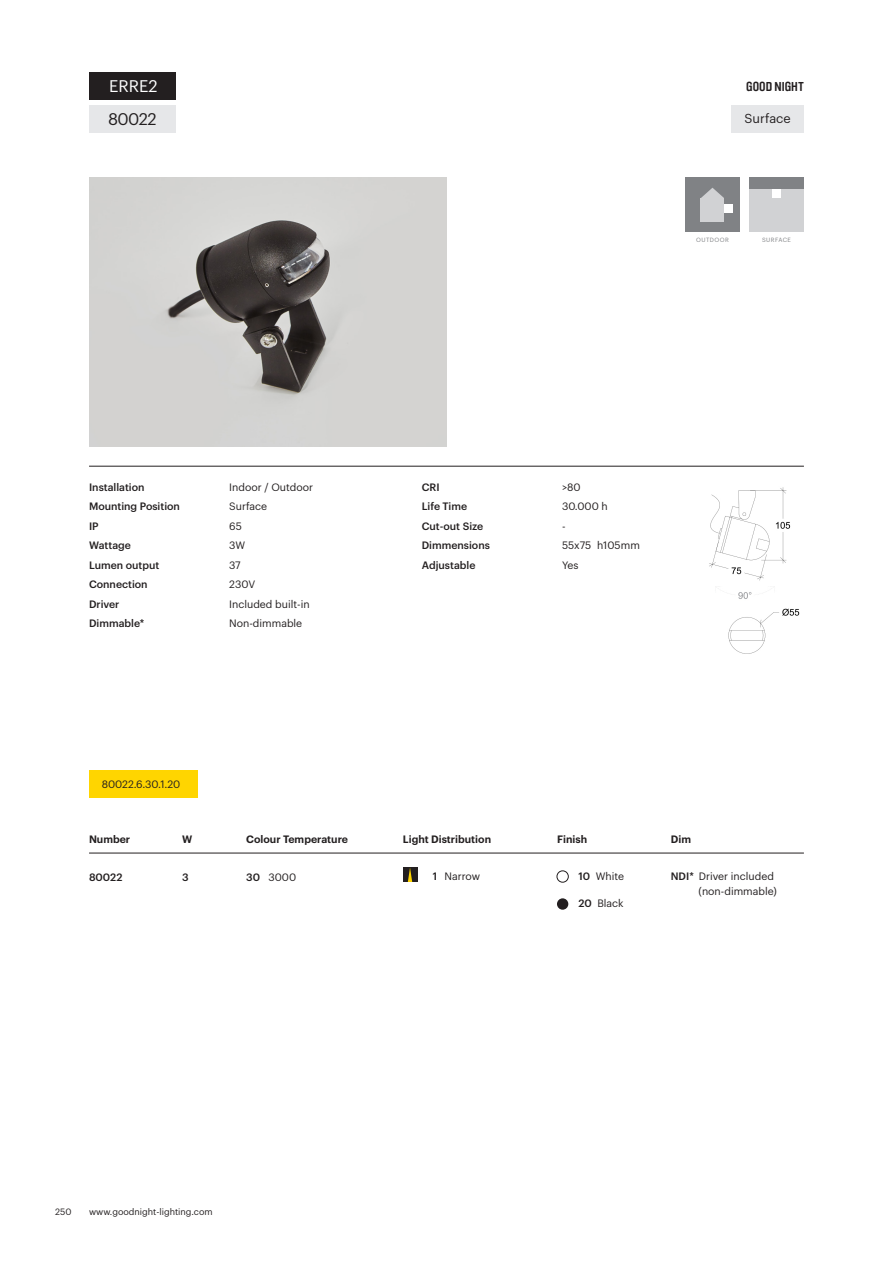
<style>
.page{position:relative;width:893px;height:1263px;background:#fff}
.page>*{position:absolute;margin:0;border:0;box-sizing:border-box;transform-origin:0 0}
.t1{font:16.5px "Graphik";color:#fff}
.t2{font:16.5px "Graphik";letter-spacing:-.03em;color:#231f20}
.t3{font:700 12.9px "Brauer Neue Std";color:#231f20}
.t4{font:12.75px "Graphik";color:#231f20}
.t5{font:10.5px/15px "Graphik";color:#231f20;text-align:right}
.t6{font:500 10.5px "Graphik";color:#231f20}
.t7{font:600 10.5px "Graphik";color:#231f20}
.t8{font:9px "Graphik";color:#231f20}
.LEYENDAS_ÍCONOS{font:6px "Graphik";letter-spacing:.07em;color:#808285}
.s1{font-weight:500}
</style>
<div class="page">
<div style="left:89px;top:72px;width:86px;height:28px;background:#231f20"></div>
<div style="left:89px;top:105px;width:86px;height:27px;background:#e6e7e9"></div>
<hr style="left:89px;top:466px;width:715px;height:1px;background:#231f20">
<div style="left:749px;top:177px;width:55px;height:55px;background:#808285"></div>
<div style="left:749px;top:190px;width:55px;height:42px;background:#d1d2d4"></div>
<div style="left:772px;top:190px;width:8px;height:8px;background:#fff"></div>
<div style="left:731px;top:105px;width:73px;height:27px;background:#e6e7e9"></div>
<div style="left:685px;top:177px;width:55px;height:55px;background:#808285"></div>
<div style="left:701px;top:198px;width:23px;height:23px;background:#d1d2d4"></div>
<svg style="left:701px;top:188px;width:23px;height:10px"></svg>
<div style="left:724px;top:204px;width:8px;height:8px;background:#fff"></div>
<div style="left:89px;top:770px;width:109px;height:28px;background:#ffd500"></div>
<hr style="left:89px;top:853px;width:715px;height:1px;background:#231f20">
<div style="left:557px;top:871px;width:11px;height:11px;border:1px solid #231f20;border-radius:50%"></div>
<div style="left:557px;top:898px;width:11px;height:12px;background:#231f20;border-radius:50%"></div>
<div style="left:403px;top:867px;width:14px;height:15px;background:#231f20"></div>
<svg style="left:408px;top:868px;width:4px;height:14px"></svg>
<img style="left:89px;top:177px;width:357px;height:269px">
<img style="left:709px;top:487px;width:91px;height:167px">
<p class="t1" style="left:109px;top:74px;width:50px">ERRE2</p>
<p class="t2" style="left:108px;top:106px;width:50px">80022</p>
<p class="t6" style="left:89px;top:479px;width:57px">Installation</p>
<p class="t6" style="left:89px;top:498px;width:92px">Mounting Position</p>
<p class="t6" style="left:89px;top:518px;width:11px">IP</p>
<p class="t6" style="left:89px;top:537px;width:43px">Wattage</p>
<p class="t6" style="left:89px;top:557px;width:72px">Lumen output</p>
<p class="t6" style="left:89px;top:576px;width:60px">Connection</p>
<p class="t6" style="left:89px;top:596px;width:32px">Driver</p>
<p class="t6" style="left:89px;top:615px;width:57px">Dimmable*</p>
<p class="t5" style="left:229px;top:478px;width:85px">Indoor / Outdoor</p>
<p class="t5" style="left:229px;top:498px;width:39px">Surface</p>
<p class="t5" style="left:229px;top:517px;width:14px">65</p>
<p class="t5" style="left:229px;top:537px;width:18px">3W</p>
<p class="t5" style="left:229px;top:556px;width:13px">37</p>
<p class="t5" style="left:229px;top:576px;width:28px">230V</p>
<p class="t5" style="left:229px;top:595px;width:82px">Included built-in</p>
<p class="t5" style="left:229px;top:615px;width:75px">Non-dimmable</p>
<p class="t5" style="left:102px;top:776px;width:80px">80022.6.30.1.20</p>
<p class="t3" style="left:746px;top:79px;width:59px">GOOD NIGHT</p>
<p class="t4" style="left:745px;top:108px;width:48px">Surface</p>
<p class="LEYENDAS_ÍCONOS" style="left:696px;top:235px;width:34px">OUTDOOR</p>
<p class="LEYENDAS_ÍCONOS" style="left:762px;top:235px;width:30px">SURFACE</p>
<p class="t6" style="left:422px;top:479px;width:19px">CRI</p>
<p class="t6" style="left:422px;top:498px;width:47px">Life Time</p>
<p class="t6" style="left:422px;top:518px;width:63px">Cut-out Size</p>
<p class="t6" style="left:422px;top:537px;width:70px">Dimmensions</p>
<p class="t6" style="left:422px;top:557px;width:55px">Adjustable</p>
<p class="t5" style="left:562px;top:478px;width:20px">&gt;80</p>
<p class="t5" style="left:562px;top:498px;width:47px">30.000 h</p>
<p class="t5" style="left:562px;top:517px;width:5px">-</p>
<p class="t5" style="left:562px;top:537px;width:79px">55x75 h105mm</p>
<p class="t5" style="left:562px;top:556px;width:18px">Yes</p>
<p class="t7" style="left:89px;top:831px;width:43px">Number</p>
<p class="t7" style="left:182px;top:831px;width:12px">W</p>
<p class="t7" style="left:246px;top:831px;width:103px">Colour Temperature</p>
<p class="t7" style="left:403px;top:831px;width:90px">Light Distribution</p>
<p class="t7" style="left:557px;top:831px;width:31px">Finish</p>
<p class="t6" style="left:89px;top:869px;width:35px">80022</p>
<p class="t6" style="left:182px;top:869px;width:8px">3</p>
<p class="t5" style="left:246px;top:868px;width:52px"><span class="s1">30</span> 3000</p>
<p class="t5" style="left:671px;top:868px;width:108px"><span class="s1">NDI*</span> Driver included (non-dimmable)</p>
<p class="t7" style="left:671px;top:831px;width:22px">Dim</p>
<p class="t5" style="left:433px;top:868px;width:49px"><span class="s1">1</span> Narrow</p>
<p class="t5" style="left:578px;top:868px;width:47px"><span class="s1">10</span> White</p>
<p class="t5" style="left:578px;top:895px;width:47px"><span class="s1">20</span> Black</p>
<p class="t8" style="left:55px;top:1205px;width:18px">250</p>
<p class="t8" style="left:89px;top:1205px;width:125px">www.goodnight-lighting.com</p>
</div>
